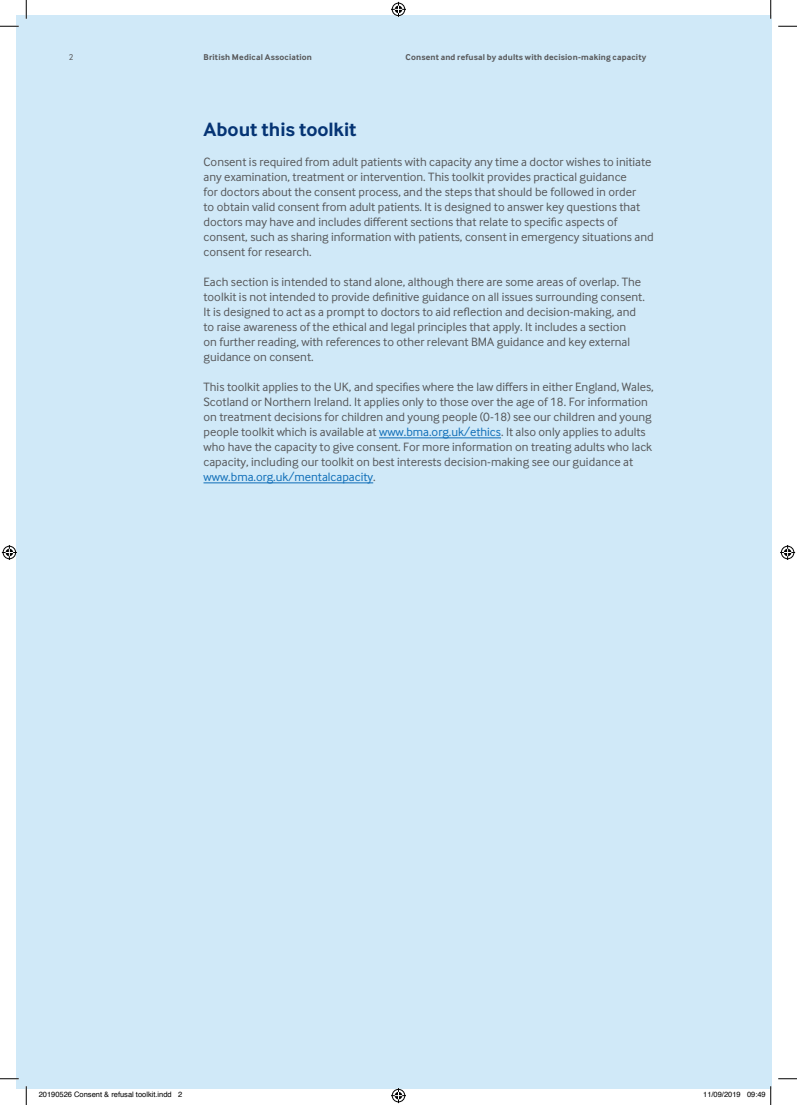
<style>
.page{position:relative;width:797px;height:1105px;background:#fff}
.page>*{position:absolute;margin:0;border:0;box-sizing:border-box;transform-origin:0 0}
.t1{font:700 20px "Inter Face";color:#053474}
.t2{font:12.5px/15px "Inter Face";color:#57585a}
.t3{font:700 8.75px "Inter Face";letter-spacing:.02em;color:#57585a}
.t4{font:8.75px "Inter Face";color:#57585a}
.t5{font:7.5px "Helvetica";color:#000}
.s1{color:#0f6eb8}
</style>
<div class="page">
<div style="left:16px;top:16px;width:755px;height:1073px;background:#d0e9f8"></div>
<hr style="left:379px;top:438px;width:122px;height:1px;background:#0f6eb8">
<hr style="left:203px;top:483px;width:170px;height:1px;background:#0f6eb8">
<svg style="left:0;top:25px;width:19px;height:2px"></svg>
<svg style="left:778px;top:25px;width:19px;height:2px"></svg>
<svg style="left:0;top:1078px;width:19px;height:1px"></svg>
<svg style="left:778px;top:1078px;width:19px;height:1px"></svg>
<svg style="left:25px;top:0;width:2px;height:19px"></svg>
<svg style="left:25px;top:1086px;width:2px;height:19px"></svg>
<svg style="left:770px;top:0;width:1px;height:19px"></svg>
<svg style="left:391px;top:2px;width:15px;height:15px"></svg>
<svg style="left:391px;top:1088px;width:15px;height:15px"></svg>
<svg style="left:2px;top:545px;width:15px;height:15px"></svg>
<svg style="left:780px;top:545px;width:15px;height:15px"></svg>
<svg style="left:770px;top:1086px;width:1px;height:19px"></svg>
<p class="t4" style="left:69px;top:52px;width:6px">2</p>
<p class="t3" style="left:203px;top:52px;width:110px">British Medical Association</p>
<p class="t3" style="left:405px;top:52px;width:242px">Consent and refusal by adults with decision-making capacity</p>
<h1 class="t1" style="left:203px;top:118px;width:155px">About this toolkit</h1>
<p class="t2" style="left:203px;top:155px;width:452px">Consent is required from adult patients with capacity any time a doctor wishes to initiate any examination, treatment or intervention. This toolkit provides practical guidance<br>for doctors about the consent process, and the steps that should be followed in order<br>to obtain valid consent from adult patients. It is designed to answer key questions that doctors may have and includes different sections that relate to specific aspects of consent, such as sharing information with patients, consent in emergency situations and consent for research.</p>
<p class="t2" style="left:203px;top:275px;width:443px">Each section is intended to stand alone, although there are some areas of overlap. The toolkit is not intended to provide definitive guidance on all issues surrounding consent.<br>It is designed to act as a prompt to doctors to aid reflection and decision-making, and to raise awareness of the ethical and legal principles that apply. It includes a section<br>on further reading, with references to other relevant BMA guidance and key external guidance on consent.</p>
<p class="t2" style="left:203px;top:380px;width:452px">This toolkit applies to the UK, and specifies where the law differs in either England, Wales, Scotland or Northern Ireland. It applies only to those over the age of 18. For information on treatment decisions for children and young people (0-18) see our children and young people toolkit which is available at <span class="s1">www.bma.org.uk/ethics</span>. It also only applies to adults who have the capacity to give consent. For more information on treating adults who lack capacity, including our toolkit on best interests decision-making see our guidance at <span class="s1">www.bma.org.uk/mentalcapacity</span>.</p>
<p class="t5" style="left:39px;top:1089px;width:145px">20190526 Consent &amp; refusal toolkit.indd 2</p>
<p class="t5" style="left:703px;top:1089px;width:64px">11/09/2019 09:49</p>
</div>
